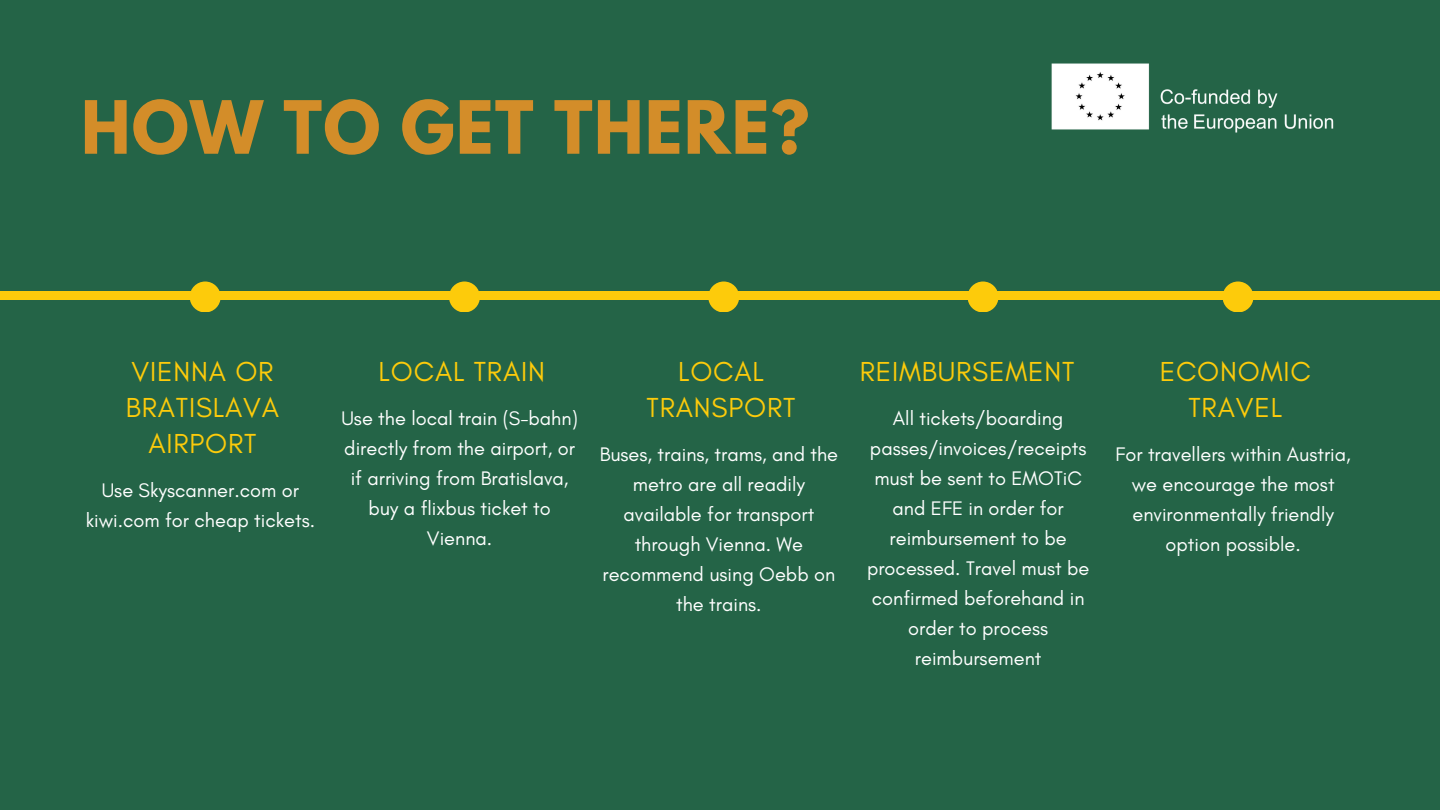
<style>
.page{position:relative;width:1440px;height:810px;background:#246447}
.page>*{position:absolute;margin:0;border:0;box-sizing:border-box;transform-origin:0 0}
.t1{font:700 65px "League Spartan";letter-spacing:.02em;color:#d38d29}
.t2{font:28px/36px "Glacial Indifference";letter-spacing:.03em;color:#fdcb0b;text-align:center}
.t3{font:20px/30px "Glacial Indifference";color:#fff;text-align:center}
</style>
<div class="page">
<div style="left:0;top:292px;width:1440px;height:8px;background:#fdcb0b"></div>
<div style="left:190px;top:282px;width:31px;height:30px;background:#fdcb0b;border-radius:50%"></div>
<div style="left:449px;top:282px;width:31px;height:30px;background:#fdcb0b;border-radius:50%"></div>
<div style="left:708px;top:282px;width:31px;height:30px;background:#fdcb0b;border-radius:50%"></div>
<div style="left:968px;top:282px;width:31px;height:30px;background:#fdcb0b;border-radius:50%"></div>
<div style="left:1223px;top:282px;width:31px;height:30px;background:#fdcb0b;border-radius:50%"></div>
<img style="left:1051px;top:63px;width:283px;height:70px">
<h2 class="t1" style="left:81px;top:95px;width:730px">HOW TO GET THERE?</h2>
<h1 class="t2" style="left:126px;top:353px;width:155px">VIENNA OR<br>BRATISLAVA<br>AIRPORT</h1>
<p class="t3" style="left:86px;top:475px;width:231px">Use Skyscanner.com or kiwi.com for cheap tickets.</p>
<h2 class="t2" style="left:379px;top:353px;width:168px">LOCAL TRAIN</h2>
<p class="t3" style="left:341px;top:403px;width:238px">Use the local train (S-bahn) directly from the airport, or if arriving from Bratislava, buy a flixbus ticket to<br>Vienna.</p>
<h2 class="t2" style="left:647px;top:353px;width:150px">LOCAL<br>TRANSPORT</h2>
<p class="t3" style="left:600px;top:439px;width:240px">Buses, trains, trams, and the metro are all readily available for transport through Vienna. We recommend using Oebb on the trains.</p>
<h2 class="t2" style="left:860px;top:353px;width:216px">REIMBURSEMENT</h2>
<p class="t3" style="left:867px;top:403px;width:224px">All tickets/boarding passes/invoices/receipts must be sent to EMOTiC and EFE in order for reimbursement to be processed. Travel must be confirmed beforehand in order to process reimbursement</p>
<h2 class="t2" style="left:1160px;top:353px;width:153px">ECONOMIC<br>TRAVEL</h2>
<p class="t3" style="left:1115px;top:439px;width:237px">For travellers within Austria, we encourage the most environmentally friendly option possible.</p>
</div>
